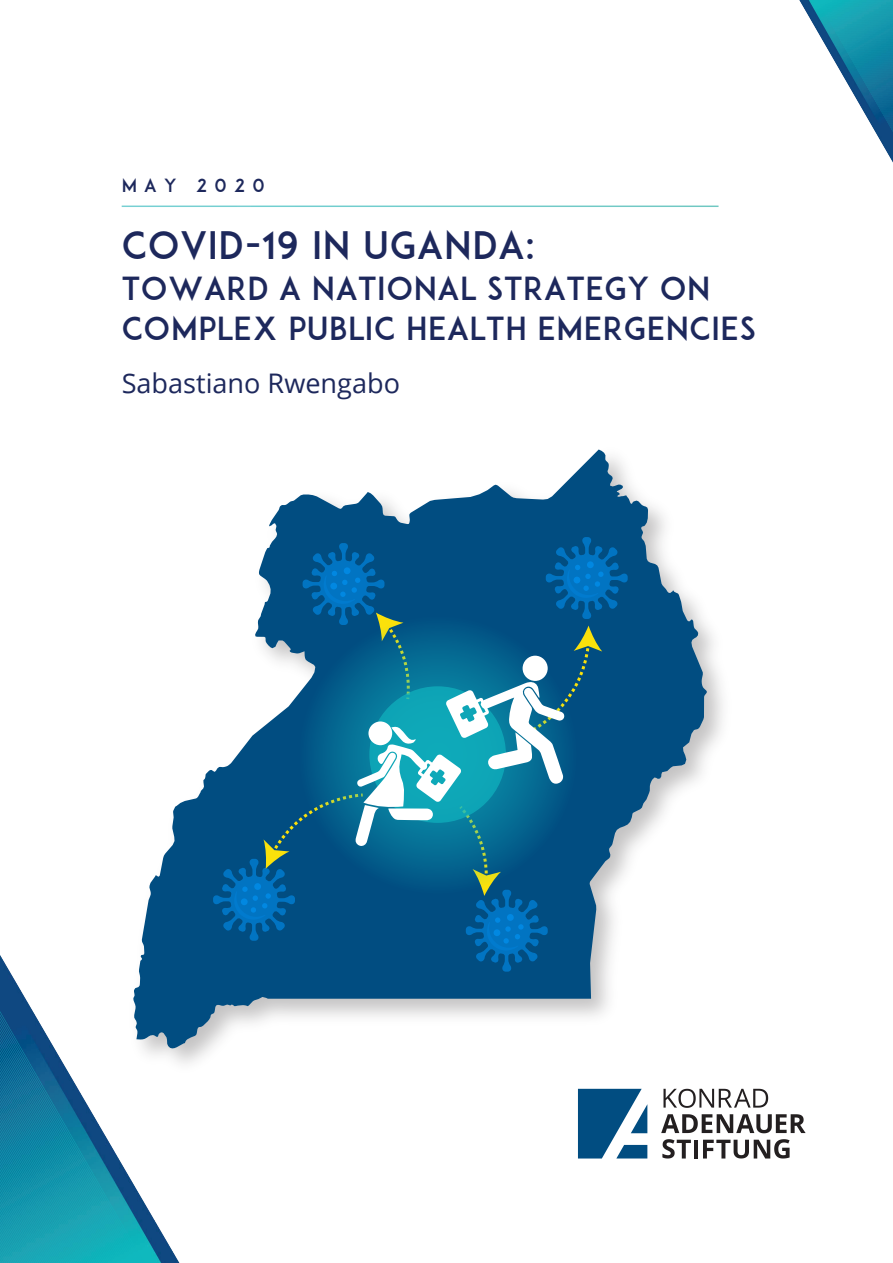
<style>
.page{position:relative;width:893px;height:1263px;background:#fff}
.page>*{position:absolute;margin:0;border:0;box-sizing:border-box;transform-origin:0 0}
.t1{font:37.5px "ADAM.CGPRO";letter-spacing:.02em;color:#1d285c}
.t2{font:31.5px/40.5px "ADAM.CGPRO";letter-spacing:.02em;color:#1d285c}
.t3{font:27px "Open Sans";color:#1d285c}
.t4{font:18px "ADAM.CGPRO";letter-spacing:.4em;color:#1d285c}
</style>
<div class="page">
<svg style="left:141px;top:449px;width:566px;height:599px"></svg>
<svg style="left:663px;top:1089px;width:105px;height:19px"></svg>
<svg style="left:661px;top:1114px;width:145px;height:19px"></svg>
<svg style="left:662px;top:1139px;width:29px;height:19px"></svg>
<svg style="left:703px;top:1139px;width:87px;height:19px"></svg>
<svg style="left:578px;top:1089px;width:69px;height:69px"></svg>
<img style="left:0;top:947px;width:183px;height:315px">
<svg style="left:0;top:1011px;width:144px;height:252px"></svg>
<img style="left:799px;top:0;width:94px;height:163px">
<svg style="left:817px;top:0;width:76px;height:132px"></svg>
<svg style="left:213px;top:537px;width:415px;height:435px;background:#29759c"></svg>
<p class="t4" style="left:122px;top:174px;width:144px">MAY 2020</p>
<p class="t1" style="left:122px;top:222px;width:415px">COVID-19 IN UGANDA:</p>
<p class="t2" style="left:122px;top:267px;width:636px">TOWARD A NATIONAL STRATEGY ON<br>COMPLEX PUBLIC HEALTH EMERGENCIES</p>
<p class="t3" style="left:122px;top:364px;width:280px">Sabastiano Rwengabo</p>
</div>
